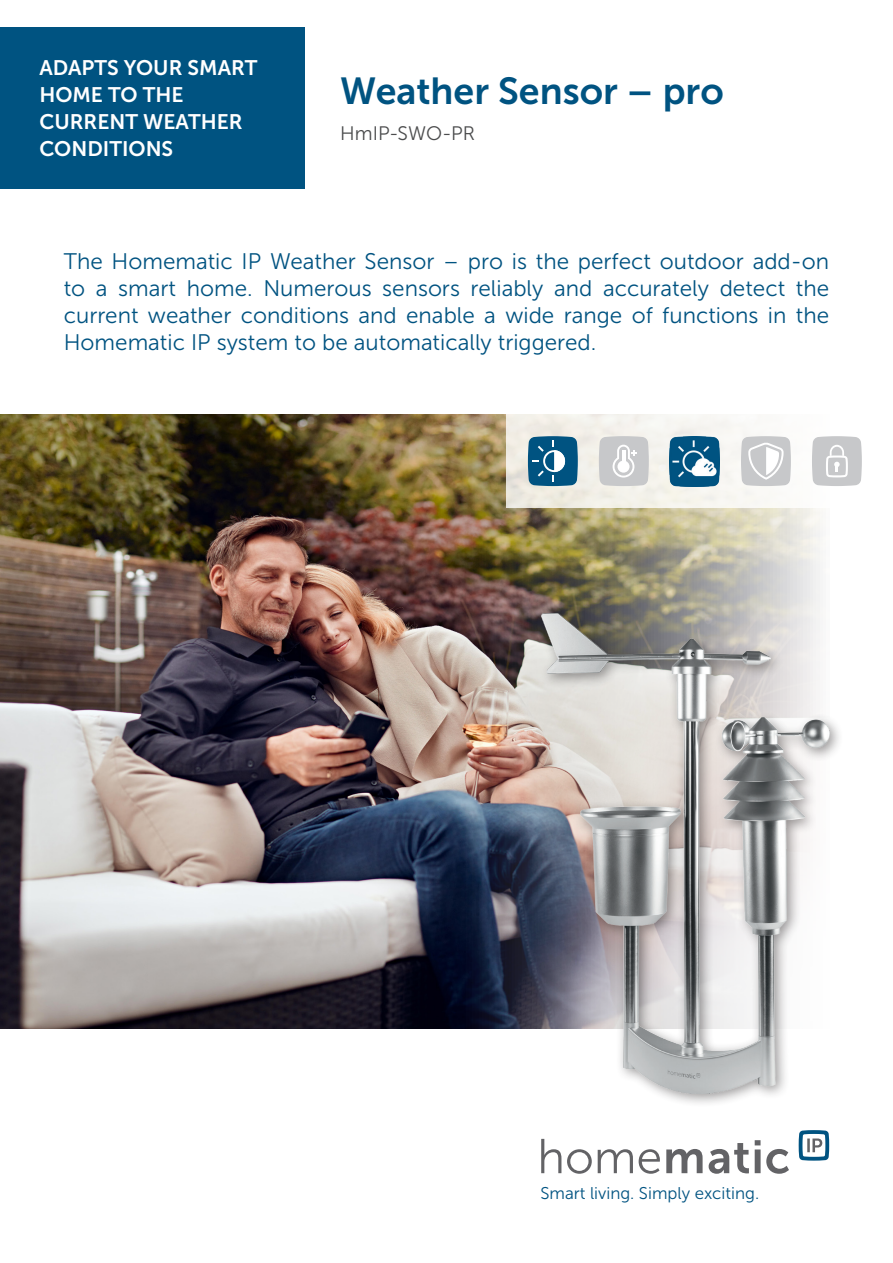
<style>
.page{position:relative;width:893px;height:1263px;background:#fff}
.page>*{position:absolute;margin:0;border:0;box-sizing:border-box;transform-origin:0 0}
.Headline{font:37.5px "Museo Sans 700";color:#005381}
.Fließtext_Deckblatt{font:22.5px/27px "Museo Sans 300";color:#005381;text-align:justify}
.Kastentext{font:21px/27px "Museo Sans 700";color:#fff}
.Subheadline{font:19.5px "Museo Sans 300";color:#4b4c4d}
.t1{font:16.95px "Museo Sans 300";color:#005381}
</style>
<div class="page">
<img style="left:0;top:414px;width:820px;height:614px">
<svg style="left:506px;top:414px;width:314px;height:93px;fill:#f5f4ee"></svg>
<div style="left:534px;top:606px;width:309px;height:502px;background:#231f20;opacity:.45"></div>
<img style="left:541px;top:614px;width:288px;height:479px">
<svg style="left:541px;top:1139px;width:248px;height:35px"></svg>
<svg style="left:799px;top:1130px;width:30px;height:31px"></svg>
<svg style="left:528px;top:436px;width:50px;height:50px;background:#2c7096"></svg>
<svg style="left:599px;top:436px;width:50px;height:50px;background:#d0d1d2"></svg>
<svg style="left:741px;top:436px;width:50px;height:50px"></svg>
<img style="left:670px;top:436px;width:50px;height:50px">
<svg style="left:812px;top:436px;width:50px;height:50px;background:#cfcfd1"></svg>
<div style="left:0;top:27px;width:304px;height:162px;background:#005381"></div>
<p class="Kastentext" style="left:39px;top:54px;width:220px">ADAPTS YOUR SMART<br>HOME TO THE<br>CURRENT WEATHER<br>CONDITIONS</p>
<p class="Headline" style="left:340px;top:70px;width:385px">Weather Sensor – pro</p>
<p class="Subheadline" style="left:340px;top:123px;width:136px">HmIP-SWO-PR</p>
<p class="Fließtext_Deckblatt" style="left:64px;top:248px;width:767px">The Homematic IP Weather Sensor – pro is the perfect outdoor add-on to a smart home. Numerous sensors reliably and accurately detect the current weather conditions and enable a wide range of functions in the Homematic IP system to be automatically triggered.</p>
<p class="t1" style="left:540px;top:1184px;width:220px">Smart living. Simply exciting.</p>
</div>
